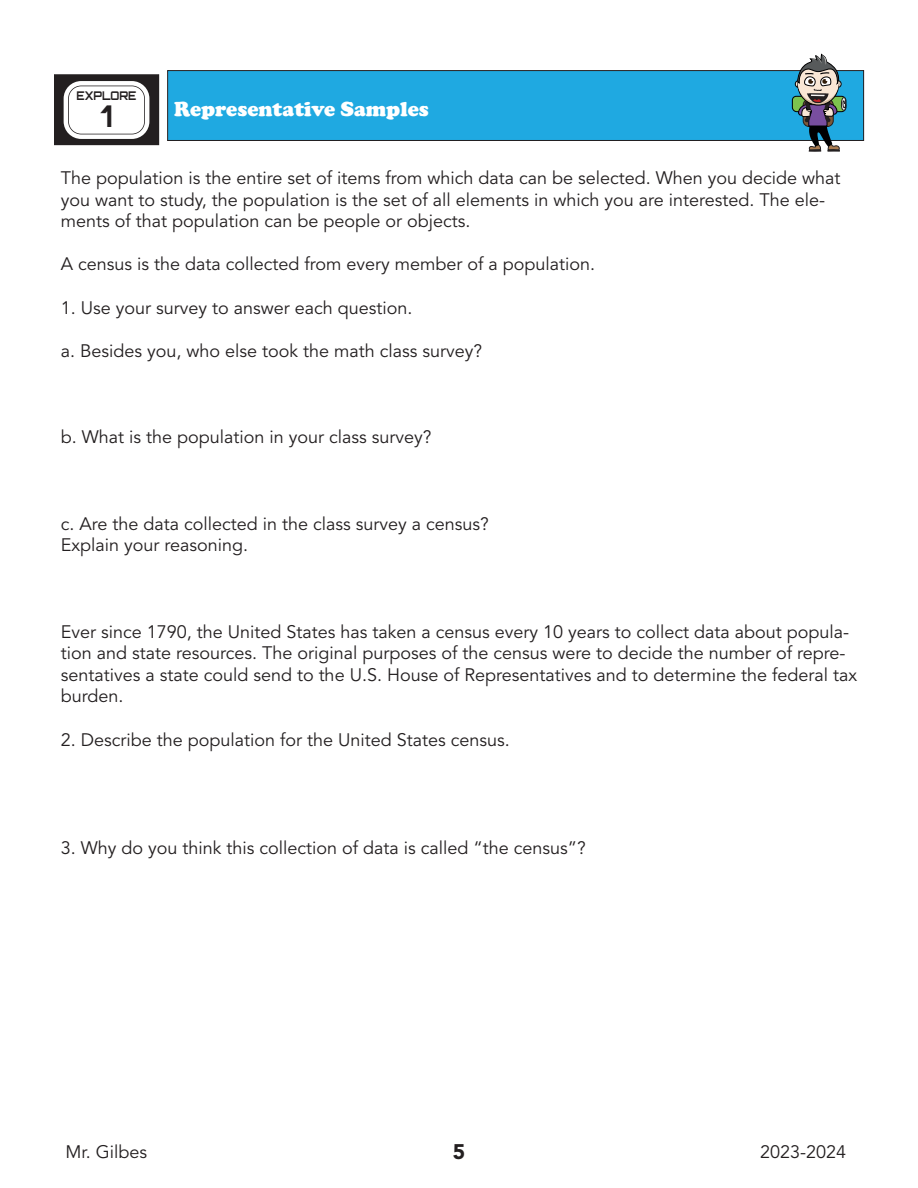
<style>
.page{position:relative;width:918px;height:1188px;background:#fff}
.page>*{position:absolute;margin:0;border:0;box-sizing:border-box;transform-origin:0 0}
.t1{font:700 30px "Orbitron";color:#231f20}
.t2{font:900 21px "Cooper";color:#fff}
.t3{font:900 21px "Avenir LT Std";color:#231f20}
.t4{font:18px/21.6px "Avenir LT Std";color:#231f20}
.t5{font:700 12px "Orbitron";color:#231f20;scale:.9 1}
</style>
<div class="page">
<div style="left:168px;top:71px;width:696px;height:69px;background:#1fa9e1"></div>
<div style="left:167px;top:70px;width:697px;height:71px;border:1px solid #231f20"></div>
<div style="left:792px;top:96px;width:54px;height:16px;background:#7dc34e;border-radius:4px"></div>
<div style="left:792px;top:96px;width:54px;height:16px;border:1px solid #000002;border-radius:4px"></div>
<svg style="left:795px;top:54px;width:52px;height:98px"></svg>
<div style="left:54px;top:75px;width:105px;height:70px;background:#231f20"></div>
<div style="left:54px;top:74px;width:105px;height:71px;border:1px solid #231f20"></div>
<div style="left:66px;top:83px;width:81px;height:54px;background:#fff;border-radius:15px"></div>
<div style="left:63px;top:80px;width:87px;height:60px;border:6px solid #231f20;border-radius:15px"></div>
<div style="left:64px;top:81px;width:85px;height:58px;border:4px solid #fff;border-radius:15px"></div>
<p class="t5" style="left:76px;top:88px;width:68px">EXPLORE</p>
<p class="t1" style="left:101px;top:98px;width:13px">1</p>
<p class="t2" style="left:174px;top:97px;width:256px">Representative Samples</p>
<p class="t4" style="left:61px;top:167px;width:781px">The population is the entire set of items from which data can be selected. When you decide what you want to study, the population is the set of all elements in which you are interested. The ele&shy;ments of that population can be people or objects.</p>
<p class="t4" style="left:61px;top:254px;width:536px">A census is the data collected from every member of a population.</p>
<p class="t4" style="left:61px;top:297px;width:353px">1. Use your survey to answer each question.</p>
<p class="t4" style="left:61px;top:340px;width:423px">a. Besides you, who else took the math class survey?</p>
<p class="t4" style="left:61px;top:427px;width:372px">b. What is the population in your class survey?</p>
<p class="t4" style="left:61px;top:513px;width:430px">c. Are the data collected in the class survey a census?</p>
<p class="t4" style="left:61px;top:535px;width:189px">Explain your reasoning.</p>
<p class="t4" style="left:61px;top:621px;width:798px">Ever since 1790, the United States has taken a census every 10 years to collect data about popula&shy;tion and state resources. The original purposes of the census were to decide the number of repre&shy;sentatives a state could send to the U.S. House of Representatives and to determine the federal tax burden.</p>
<p class="t4" style="left:61px;top:729px;width:450px">2. Describe the population for the United States census.</p>
<p class="t4" style="left:61px;top:837px;width:527px">3. Why do you think this collection of data is called “the census”?</p>
<p class="t4" style="left:66px;top:1142px;width:83px">Mr. Gilbes</p>
<p class="t3" style="left:453px;top:1139px;width:14px">5</p>
<p class="t4" style="left:760px;top:1142px;width:88px">2023-2024</p>
</div>
